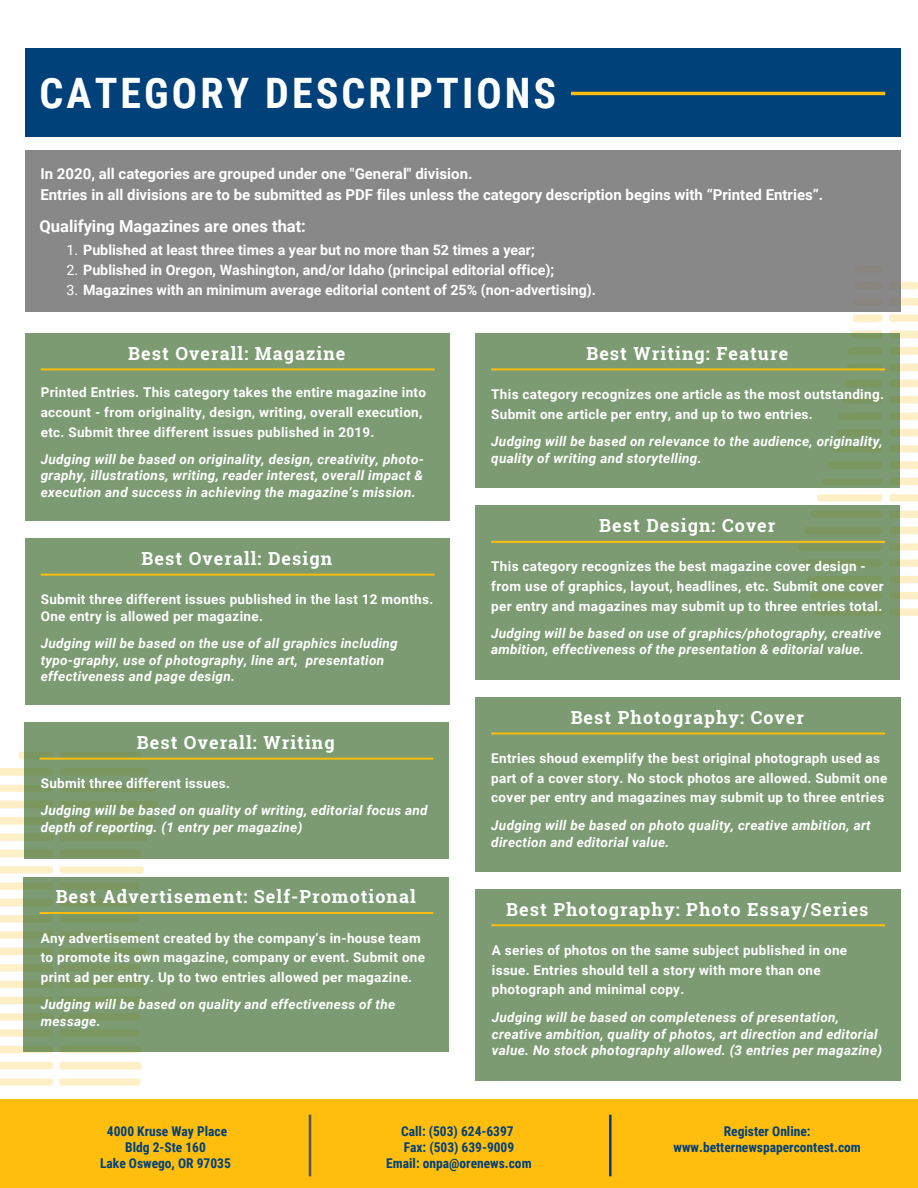
<style>
.page{position:relative;width:918px;height:1188px;background:#fff}
.page>*{position:absolute;margin:0;border:0;box-sizing:border-box;transform-origin:0 0}
.t1{font:700 42px "Roboto Condensed";letter-spacing:.075em;color:#fff}
.t2{font:700 18px "Roboto Slab";letter-spacing:.06em;color:#fff}
.t3{font:700 16.5px "Roboto";color:#fff}
.t4{font:700 15px/20.9px "Roboto";color:#fff}
.t5{font:700 14.25px "Roboto";color:#fff}
.t6{font:700 13.5px/19.6px "Roboto";letter-spacing:.02em;color:#fff}
.t7{font:italic 700 13.5px/16.5px "Roboto";letter-spacing:.02em;color:#fff}
.t8{font:700 13.5px/15.9px "Roboto Condensed";color:#014179;text-align:center}
.s1{font-weight:400}
</style>
<div class="page">
<div style="left:25px;top:333px;width:425px;height:188px;background:#7c9b72"></div>
<svg style="left:41px;top:368px;width:394px;height:2px"></svg>
<img style="left:0;top:722px;width:310px;height:378px">
<img style="left:694px;top:282px;width:224px;height:334px">
<div style="left:0;top:1100px;width:918px;height:88px;background:#ffbd0d"></div>
<svg style="left:309px;top:1115px;width:2px;height:61px"></svg>
<svg style="left:609px;top:1115px;width:3px;height:61px"></svg>
<div style="left:25px;top:48px;width:875px;height:88px;background:#014179"></div>
<svg style="left:571px;top:92px;width:314px;height:3px"></svg>
<div style="left:25px;top:151px;width:876px;height:161px;background:#888"></div>
<div style="left:476px;top:333px;width:424px;height:155px;background:#7c9b72"></div>
<svg style="left:491px;top:368px;width:394px;height:2px"></svg>
<div style="left:476px;top:506px;width:424px;height:174px;background:#7c9b72"></div>
<svg style="left:491px;top:541px;width:394px;height:2px"></svg>
<div style="left:25px;top:539px;width:425px;height:166px;background:#7c9b72"></div>
<svg style="left:41px;top:574px;width:394px;height:2px"></svg>
<div style="left:24px;top:723px;width:424px;height:136px;background:linear-gradient(to right,#7d996b,#7d9c74)"></div>
<svg style="left:40px;top:758px;width:393px;height:2px"></svg>
<div style="left:24px;top:877px;width:425px;height:174px;background:linear-gradient(to right,#7c996b,#7c9c74)"></div>
<svg style="left:40px;top:912px;width:393px;height:2px"></svg>
<div style="left:476px;top:697px;width:425px;height:174px;background:#7c9b72"></div>
<svg style="left:491px;top:732px;width:394px;height:2px"></svg>
<div style="left:476px;top:889px;width:425px;height:191px;background:#7c9b72"></div>
<svg style="left:491px;top:924px;width:394px;height:2px"></svg>
<h1 class="t1" style="left:40px;top:69px;width:518px">CATEGORY DESCRIPTIONS</h1>
<p class="t4" style="left:40px;top:163px;width:784px">In 2020, all categories are grouped under one "General" division.<br>Entries in all divisions are to be submitted as PDF files unless the category description begins with “Printed Entries”.</p>
<p class="t3" style="left:40px;top:217px;width:268px">Qualifying Magazines are ones that:</p>
<p class="t5" style="left:66px;top:242px;width:470px"><span class="s1">1.</span> Published at least three times a year but no more than 52 times a year;</p>
<p class="t5" style="left:66px;top:262px;width:489px"><span class="s1">2.</span> Published in Oregon, Washington, and/or Idaho (principal editorial office);</p>
<p class="t5" style="left:66px;top:282px;width:531px"><span class="s1">3.</span> Magazines with an minimum average editorial content of 25% (non-advertising).</p>
<h2 class="t2" style="left:128px;top:341px;width:219px">Best Overall: Magazine</h2>
<p class="t6" style="left:41px;top:383px;width:387px">Printed Entries. This category takes the entire magazine into account - from originality, design, writing, overall execution, etc. Submit three different issues published in 2019.</p>
<p class="t7" style="left:41px;top:451px;width:385px;text-align:justify">Judging will be based on originality, design, creativity, photo&shy;graphy, illustrations, writing, reader interest, overall impact &amp; execution and success in achieving the magazine’s mission.</p>
<h2 class="t2" style="left:142px;top:546px;width:192px">Best Overall: Design</h2>
<p class="t6" style="left:41px;top:591px;width:394px;line-height:16.5px">Submit three different issues published in the last 12 months.<br>One entry is allowed per magazine.</p>
<p class="t7" style="left:41px;top:635px;width:359px">Judging will be based on the use of all graphics including typo-graphy, use of photography, line art, presentation effectiveness and page design.</p>
<h2 class="t2" style="left:137px;top:730px;width:199px">Best Overall: Writing</h2>
<p class="t6" style="left:41px;top:774px;width:191px">Submit three different issues.</p>
<p class="t7" style="left:41px;top:802px;width:388px">Judging will be based on quality of writing, editorial focus and depth of reporting. (1 entry per magazine)</p>
<h2 class="t2" style="left:56px;top:884px;width:362px">Best Advertisement: Self-Promotional</h2>
<p class="t6" style="left:41px;top:928px;width:386px">Any advertisement created by the company’s in-house team to promote its own magazine, company or event. Submit one print ad per entry. Up to two entries allowed per magazine.</p>
<p class="t7" style="left:41px;top:997px;width:356px">Judging will be based on quality and effectiveness of the message.</p>
<h2 class="t2" style="left:586px;top:341px;width:204px">Best Writing: Feature</h2>
<p class="t6" style="left:491px;top:385px;width:394px">This category recognizes one article as the most outstanding.<br>Submit one article per entry, and up to two entries.</p>
<p class="t7" style="left:491px;top:433px;width:393px">Judging will be based on relevance to the audience, originality, quality of writing and storytelling.</p>
<h2 class="t2" style="left:599px;top:513px;width:178px">Best Design: Cover</h2>
<p class="t6" style="left:491px;top:557px;width:394px">This category recognizes the best magazine cover design - from use of graphics, layout, headlines, etc. Submit one cover per entry and magazines may submit up to three entries total.</p>
<p class="t7" style="left:491px;top:625px;width:391px">Judging will be based on use of graphics/photography, creative ambition, effectiveness of the presentation &amp; editorial value.</p>
<h2 class="t2" style="left:571px;top:705px;width:235px">Best Photography: Cover</h2>
<p class="t6" style="left:491px;top:749px;width:398px">Entries shoud exemplify the best original photograph used as part of a cover story. No stock photos are allowed. Submit one cover per entry and magazines may submit up to three entries</p>
<p class="t7" style="left:491px;top:818px;width:381px">Judging will be based on photo quality, creative ambition, art direction and editorial value.</p>
<h2 class="t2" style="left:506px;top:897px;width:364px">Best Photography: Photo Essay/Series</h2>
<p class="t6" style="left:492px;top:940px;width:357px">A series of photos on the same subject published in one issue. Entries should tell a story with more than one photograph and minimal copy.</p>
<p class="t7" style="left:492px;top:1009px;width:392px">Judging will be based on completeness of presentation, creative ambition, quality of photos, art direction and editorial value. No stock photography allowed. (3 entries per magazine)</p>
<p class="t8" style="left:100px;top:1124px;width:132px">4000 Kruse Way Place<br>Bldg 2-Ste 160<br>Lake Oswego, OR 97035</p>
<p class="t8" style="left:386px;top:1124px;width:147px">Call: (503) 624-6397<br>Fax: (503) 639-9009<br>Email: onpa@orenews.com</p>
<p class="t8" style="left:674px;top:1124px;width:189px">Register Online: www.betternewspapercontest.com</p>
</div>
